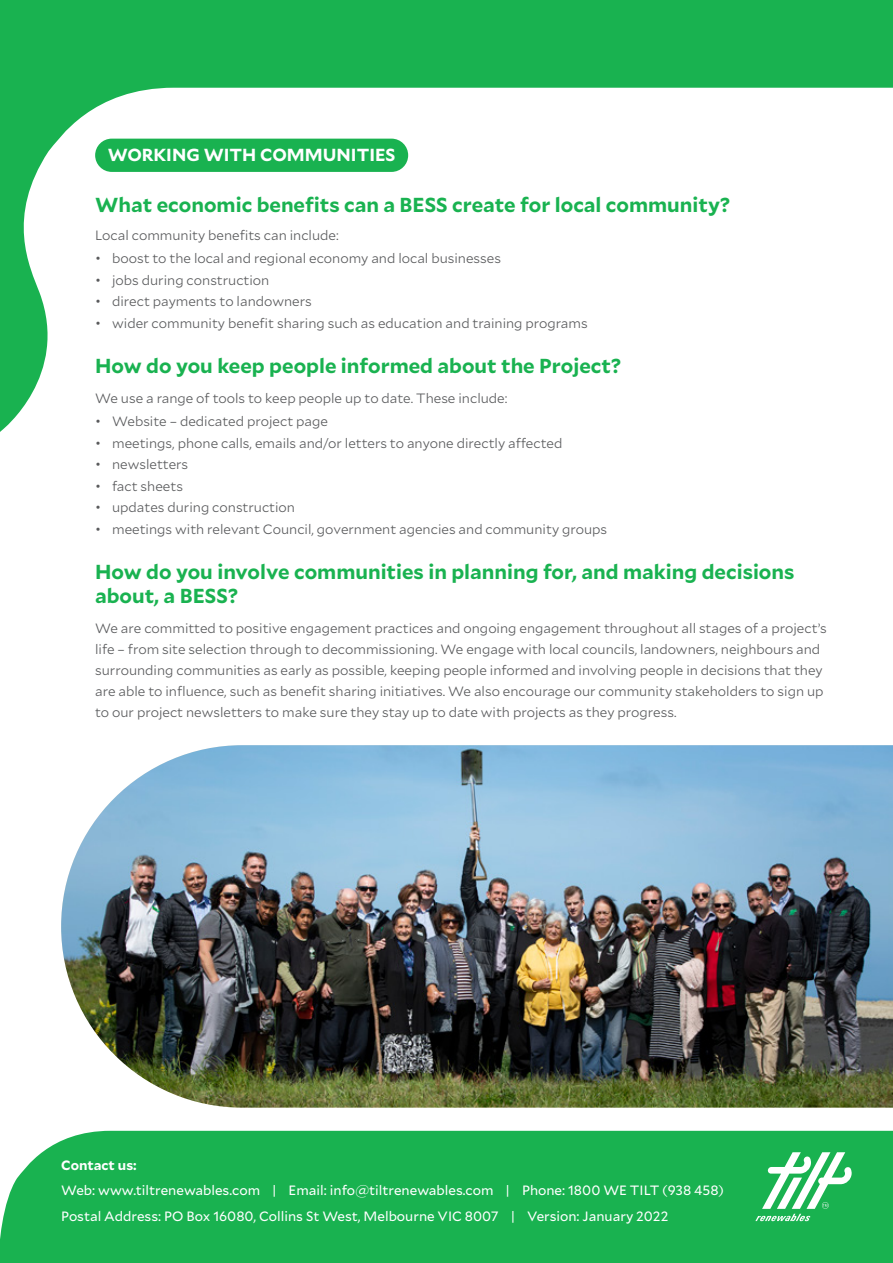
<style>
.page{position:relative;width:893px;height:1263px;background:#fff}
.page>*{position:absolute;margin:0;border:0;box-sizing:border-box;transform-origin:0 0}
.t1{font:700 20.25px/24px "Mallory";color:#19b250}
.t2{font:700 17.4px "Mallory";color:#fff}
.t3{font:300 13.5px/21px "Mallory";color:#58595b}
.t4{font:13.5px/25.2px "Mallory";color:#fff}
.t5{font:700 13.5px "Mallory";color:#fff}
</style>
<div class="page">
<div style="left:0;top:1131px;width:893px;height:132px;background:#19b250"></div>
<svg style="left:756px;top:1152px;width:96px;height:69px"></svg>
<img style="left:61px;top:745px;width:832px;height:362px">
<svg style="left:0;top:0;width:893px;height:432px"></svg>
<div style="left:95px;top:139px;width:313px;height:33px;background:#19b250;border-radius:17px"></div>
<p class="t2" style="left:108px;top:142px;width:289px">WORKING WITH COMMUNITIES</p>
<h1 class="t1" style="left:95px;top:192px;width:637px">What economic benefits can a BESS create for local community?</h1>
<p class="t3" style="left:95px;top:224px;width:245px">Local community benefits can include:</p>
<p class="t3" style="left:95px;top:247px;width:407px">• boost to the local and regional economy and local businesses</p>
<p class="t3" style="left:95px;top:269px;width:176px">• jobs during construction</p>
<p class="t3" style="left:95px;top:290px;width:218px">• direct payments to landowners</p>
<p class="t3" style="left:95px;top:312px;width:494px">• wider community benefit sharing such as education and training programs</p>
<h1 class="t1" style="left:95px;top:353px;width:528px">How do you keep people informed about the Project?</h1>
<p class="t3" style="left:95px;top:387px;width:414px">We use a range of tools to keep people up to date. These include:</p>
<p class="t3" style="left:95px;top:410px;width:234px">• Website – dedicated project page</p>
<p class="t3" style="left:95px;top:432px;width:469px">• meetings, phone calls, emails and/or letters to anyone directly affected</p>
<p class="t3" style="left:95px;top:453px;width:95px">• newsletters</p>
<p class="t3" style="left:95px;top:475px;width:89px">• fact sheets</p>
<p class="t3" style="left:95px;top:496px;width:201px">• updates during construction</p>
<p class="t3" style="left:95px;top:518px;width:514px">• meetings with relevant Council, government agencies and community groups</p>
<h1 class="t1" style="left:95px;top:559px;width:701px">How do you involve communities in planning for, and making decisions about, a BESS?</h1>
<p class="t3" style="left:95px;top:617px;width:733px">We are committed to positive engagement practices and ongoing engagement throughout all stages of a project’s life – from site selection through to decommissioning. We engage with local councils, landowners, neighbours and surrounding communities as early as possible, keeping people informed and involving people in decisions that they are able to influence, such as benefit sharing initiatives. We also encourage our community stakeholders to sign up to our project newsletters to make sure they stay up to date with projects as they progress.</p>
<p class="t5" style="left:61px;top:1155px;width:77px">Contact us:</p>
<p class="t4" style="left:61px;top:1177px;width:664px">Web: www.tiltrenewables.com | Email: info@tiltrenewables.com | Phone: 1800 WE TILT (938 458)<br>Postal Address: PO Box 16080, Collins St West, Melbourne VIC 8007 | Version: January 2022</p>
</div>
